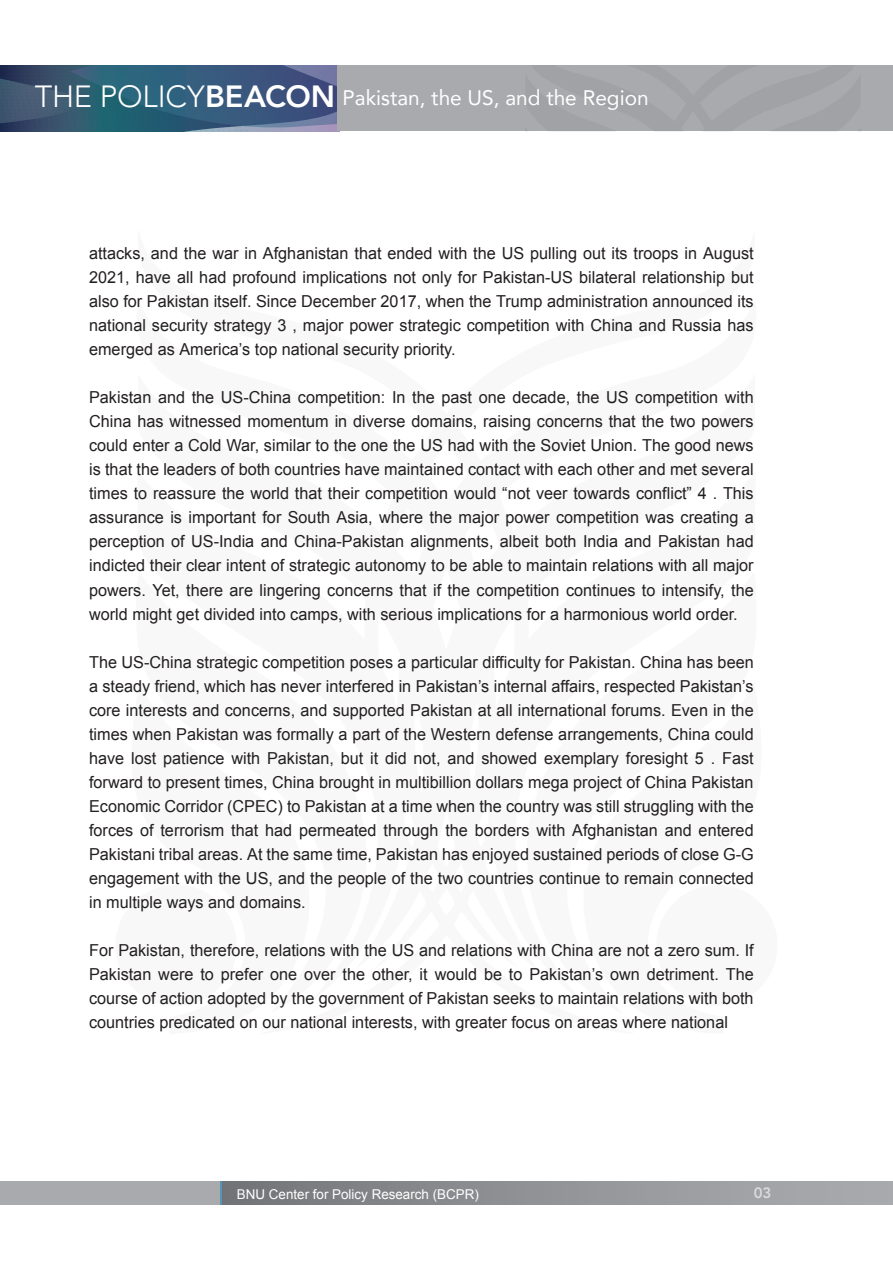
<style>
.page{position:relative;width:893px;height:1263px;background:#fff}
.page>*{position:absolute;margin:0;border:0;box-sizing:border-box;transform-origin:0 0}
.t1{font:21px "Avenir";color:#fff}
.t2{font:16.5px/24px "Arial";color:#231f20;text-align:justify}
.t3{font:800 15px "Avenir";color:#fff}
.t4{font:13.5px "Arial";color:#fff}
.s1{font-weight:300;font-size:30.6px}
.s2{font-weight:800;font-size:30.6px}
</style>
<div class="page">
<div style="left:656px;top:885px;width:122px;height:121px;background:#f8f8f8;border-radius:50%"></div>
<div style="left:0;top:1181px;width:318px;height:24px;background:#a8aaad"></div>
<div style="left:220px;top:1181px;width:673px;height:24px;background:linear-gradient(to right,#747679,#adaeb2)"></div>
<hr style="left:220px;top:1181px;width:2px;height:24px;background:#5495b9">
<svg style="left:0;top:65px;width:340px;height:66px;background:#395c7a"></svg>
<div style="left:337px;top:66px;width:556px;height:65px;background:#a8aaad"></div>
<p class="t1" style="left:35px;top:81px;width:615px"><span class="s1">THE POLICY</span><span class="s2">BEACON</span> Pakistan, the US, and the Region</p>
<p class="t2" style="left:89px;top:242px;width:666px">attacks, and the war in Afghanistan that ended with the US pulling out its troops in August 2021, have all had profound implications not only for Pakistan-US bilateral relationship but also for Pakistan itself. Since December 2017, when the Trump administration announced its national security strategy 3 , major power strategic competition with China and Russia has emerged as America’s top national security priority.</p>
<p class="t2" style="left:89px;top:386px;width:666px">Pakistan and the US-China competition: In the past one decade, the US competition with China has witnessed momentum in diverse domains, raising concerns that the two powers could enter a Cold War, similar to the one the US had with the Soviet Union. The good news is that the leaders of both countries have maintained contact with each other and met several times to reassure the world that their competition would “not veer towards conflict” 4 . This assurance is important for South Asia, where the major power competition was creating a perception of US-India and China-Pakistan alignments, albeit both India and Pakistan had indicted their clear intent of strategic autonomy to be able to maintain relations with all major powers. Yet, there are lingering concerns that if the competition continues to intensify, the world might get divided into camps, with serious implications for a harmonious world order.</p>
<p class="t2" style="left:89px;top:650px;width:666px">The US-China strategic competition poses a particular difficulty for Pakistan. China has been a steady friend, which has never interfered in Pakistan’s internal affairs, respected Pakistan’s core interests and concerns, and supported Pakistan at all international forums. Even in the times when Pakistan was formally a part of the Western defense arrangements, China could have lost patience with Pakistan, but it did not, and showed exemplary foresight 5 . Fast forward to present times, China brought in multibillion dollars mega project of China Pakistan Economic Corridor (CPEC) to Pakistan at a time when the country was still struggling with the forces of terrorism that had permeated through the borders with Afghanistan and entered Pakistani tribal areas. At the same time, Pakistan has enjoyed sustained periods of close G-G engagement with the US, and the people of the two countries continue to remain connected in multiple ways and domains.</p>
<p class="t2" style="left:89px;top:938px;width:666px">For Pakistan, therefore, relations with the US and relations with China are not a zero sum. If Pakistan were to prefer one over the other, it would be to Pakistan’s own detriment. The course of action adopted by the government of Pakistan seeks to maintain relations with both countries predicated on our national interests, with greater focus on areas where national</p>
<p class="t4" style="left:237px;top:1185px;width:243px">BNU Center for Policy Research (BCPR)</p>
<p class="t3" style="left:753px;top:1181px;width:19px">03</p>
</div>
